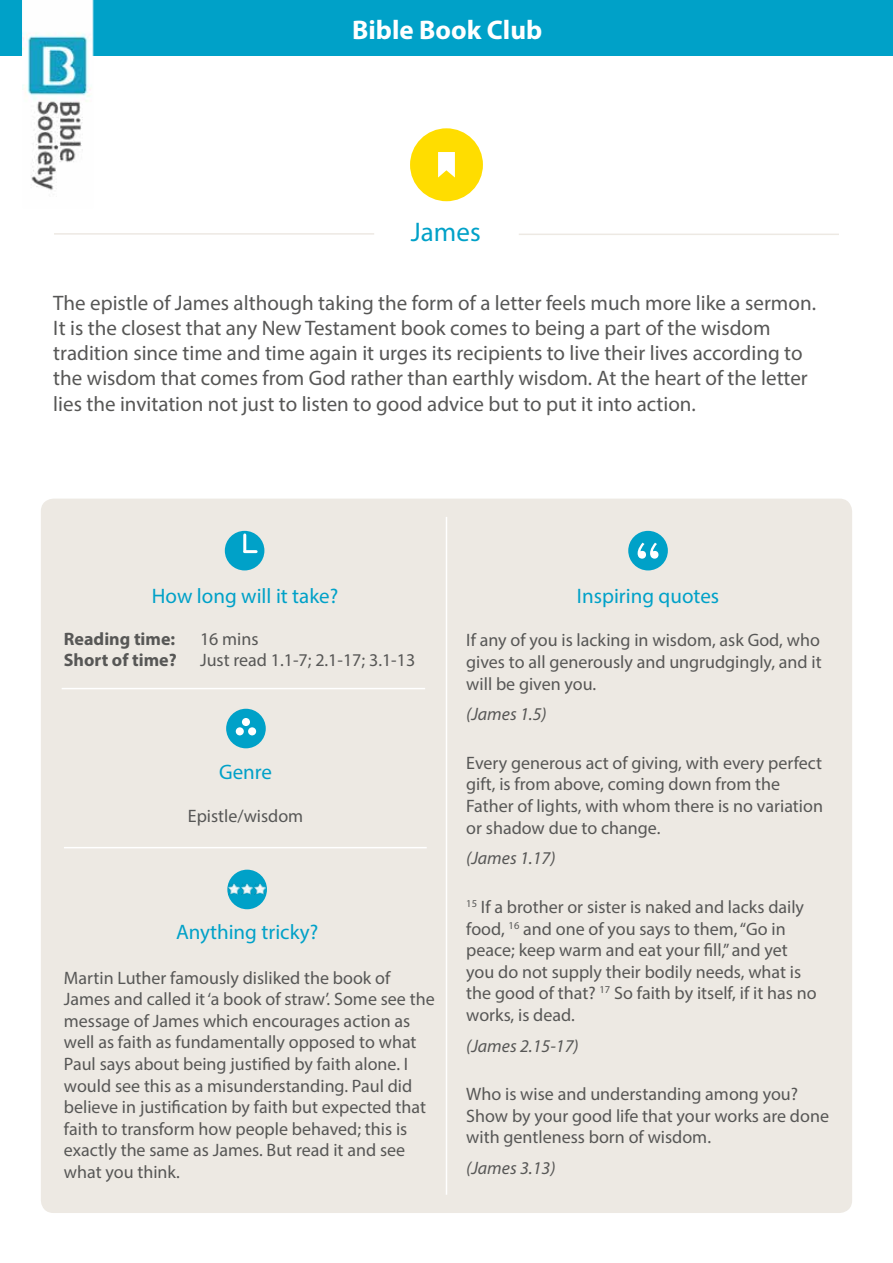
<style>
.page{position:relative;width:893px;height:1263px;background:#fff}
.page>*{position:absolute;margin:0;border:0;box-sizing:border-box;transform-origin:0 0}
.t1{font:700 27px "Myriad Pro";color:#fff}
.t2{font:27px "Myriad Pro";color:#00a1c8}
.t3{font:21px/25.2px "Myriad Pro";color:#575756}
.t4{font:21px "Myriad Pro";color:#00a1c8}
.t5{font:18px/21.6px "Myriad Pro";color:#575756}
.t6{font:italic 18px "Myriad Pro";color:#575756}
.t7{font:700 18px "Myriad Pro";color:#575756}
</style>
<div class="page">
<div style="left:0;top:0;width:893px;height:55px;background:#00a1c8"></div>
<hr style="left:54px;top:233px;width:320px;height:2px;background:#ede9e3">
<hr style="left:519px;top:234px;width:320px;height:1px;background:#ede9e3">
<img style="left:23px;top:0;width:71px;height:190px">
<div style="left:410px;top:128px;width:73px;height:73px;background:#fd0;border-radius:50%"></div>
<svg style="left:438px;top:152px;width:17px;height:26px"></svg>
<div style="left:41px;top:499px;width:811px;height:714px;background:#ede9e3;border-radius:13px"></div>
<hr style="left:62px;top:688px;width:363px;height:1px;background:#fff">
<hr style="left:64px;top:847px;width:363px;height:1px;background:#fff">
<hr style="left:446px;top:517px;width:1px;height:678px;background:#fff">
<div style="left:628px;top:531px;width:40px;height:39px;background:#00a1c8;border-radius:50%"></div>
<svg style="left:638px;top:543px;width:20px;height:16px"></svg>
<div style="left:225px;top:531px;width:39px;height:39px;background:#00a1c8;border-radius:50%"></div>
<hr style="left:243px;top:535px;width:3px;height:17px;background:#fff">
<svg style="left:245px;top:550px;width:11px;height:3px"></svg>
<div style="left:226px;top:709px;width:40px;height:39px;background:#00a1c8;border-radius:50%"></div>
<div style="left:242px;top:718px;width:8px;height:8px;background:#fff;border-radius:50%"></div>
<div style="left:248px;top:727px;width:8px;height:8px;background:#fff;border-radius:50%"></div>
<div style="left:236px;top:727px;width:8px;height:8px;background:#fff;border-radius:50%"></div>
<div style="left:227px;top:870px;width:40px;height:39px;background:#00a1c8;border-radius:50%"></div>
<svg style="left:229px;top:884px;width:36px;height:11px"></svg>
<h1 class="t1" style="left:352px;top:12px;width:192px">Bible Book Club</h1>
<h1 class="t2" style="left:411px;top:216px;width:71px">James</h1>
<p class="t3" style="left:53px;top:290px;width:764px">The epistle of James although taking the form of a letter feels much more like a sermon.<br>It is the closest that any New Testament book comes to being a part of the wisdom tradition since time and time again it urges its recipients to live their lives according to the wisdom that comes from God rather than earthly wisdom. At the heart of the letter lies the invitation not just to listen to good advice but to put it into action.</p>
<p class="t4" style="left:152px;top:583px;width:188px">How long will it take?</p>
<p class="t7" style="left:64px;top:627px;width:113px">Reading time:</p>
<p class="t5" style="left:200px;top:627px;width:60px">16 mins</p>
<p class="t7" style="left:64px;top:648px;width:114px">Short of time?</p>
<p class="t5" style="left:200px;top:649px;width:217px">Just read 1.1-7; 2.1-17; 3.1-13</p>
<p class="t4" style="left:219px;top:759px;width:55px">Genre</p>
<p class="t5" style="left:188px;top:805px;width:117px">Epistle/wisdom</p>
<p class="t4" style="left:176px;top:919px;width:144px">Anything tricky?</p>
<p class="t5" style="left:64px;top:966px;width:372px">Martin Luther famously disliked the book of James and called it ‘a book of straw’. Some see the message of James which encourages action as well as faith as fundamentally opposed to what Paul says about being justified by faith alone. I would see this as a misunderstanding. Paul did believe in justification by faith but expected that faith to transform how people behaved; this is exactly the same as James. But read it and see what you think.</p>
<p class="t4" style="left:577px;top:583px;width:144px">Inspiring quotes</p>
<p class="t5" style="left:466px;top:629px;width:357px;text-align:justify">If any of you is lacking in wisdom, ask God, who gives to all generously and ungrudgingly, and it will be given you.</p>
<p class="t6" style="left:466px;top:703px;width:82px">(James 1.5)</p>
<p class="t5" style="left:466px;top:752px;width:358px">Every generous act of giving, with every perfect gift, is from above, coming down from the Father of lights, with whom there is no variation or shadow due to change.</p>
<p class="t6" style="left:466px;top:847px;width:91px">(James 1.17)</p>
<p class="t5" style="left:466px;top:896px;width:352px"><sup>15</sup> If a brother or sister is naked and lacks daily food, <sup>16</sup> and one of you says to them, “Go in peace; keep warm and eat your fill,” and yet you do not supply their bodily needs, what is the good of that? <sup>17</sup> So faith by itself, if it has no works, is dead.</p>
<p class="t6" style="left:466px;top:1034px;width:114px">(James 2.15-17)</p>
<p class="t5" style="left:466px;top:1083px;width:364px">Who is wise and understanding among you?<br>Show by your good life that your works are done with gentleness born of wisdom.</p>
<p class="t6" style="left:466px;top:1157px;width:91px">(James 3.13)</p>
</div>
